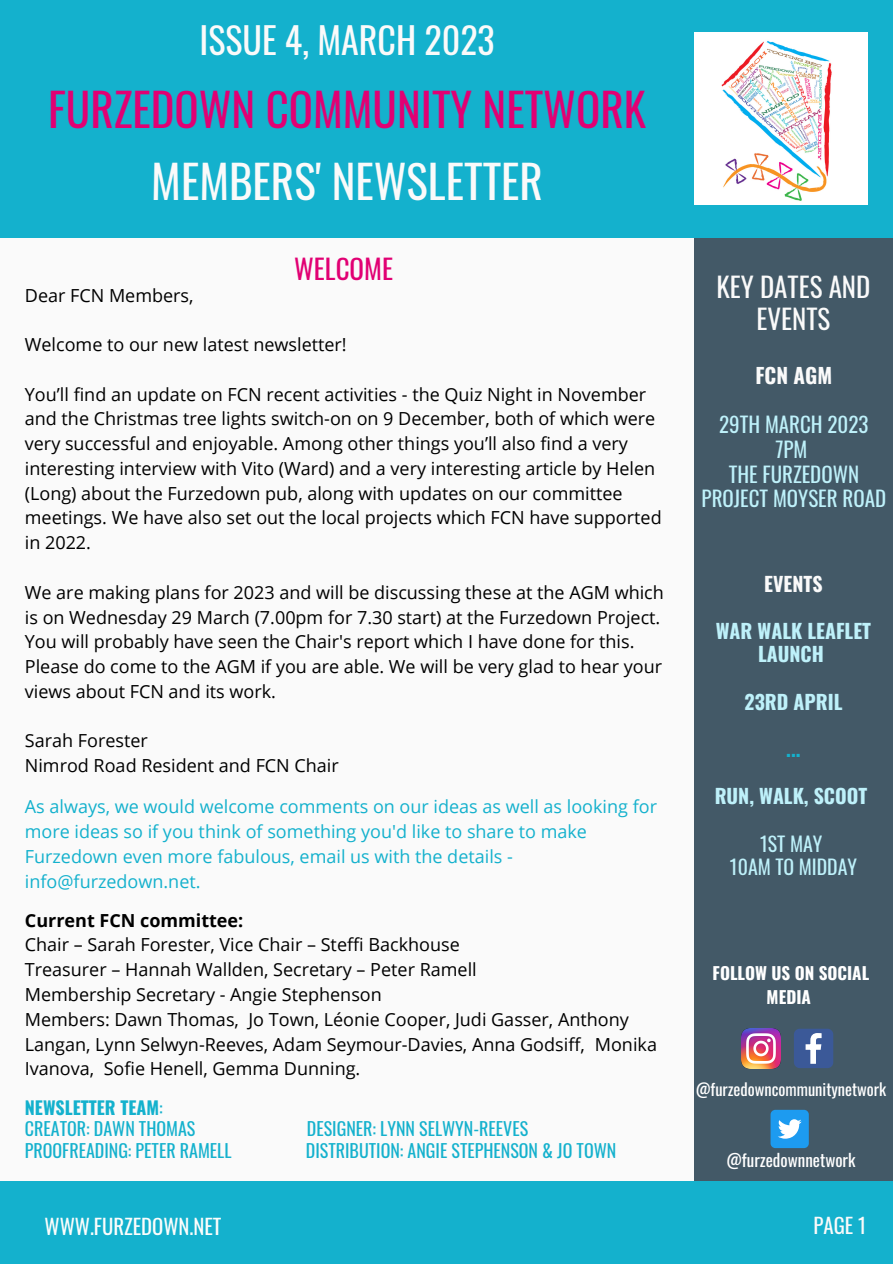
<style>
.page{position:relative;width:893px;height:1264px;background:#fff}
.page>*{position:absolute;margin:0;border:0;box-sizing:border-box;transform-origin:0 0}
.t1{font:45px "Oswald";color:#e10073}
.t2{font:45px "Oswald";color:#fafafa}
.t3{font:36px "Oswald";color:#fafafa}
.t4{font:27px/31.5px "Oswald";color:#fafafa;text-align:center}
.t5{font:27px "Oswald";color:#e10073}
.t6{font:21px/24.8px "Oswald";color:#bef1fa;text-align:center}
.t7{font:700 21px "Oswald";color:#fafafa}
.t8{font:20.85px "Oswald";color:#fcfdfc}
.t9{font:20.85px "Oswald";color:#fafafa}
.t10{font:700 19.8px/23.7px "Oswald";color:#bef1fa;text-align:center}
.t11{font:19.8px/23.7px "Oswald";color:#bef1fa;text-align:center}
.t12{font:700 19.8px "Oswald";color:#fafafa}
.t13{font:700 19.8px "Oswald";color:#14b1cd}
.t14{font:18px/24.8px "Open Sans";color:#000}
.t15{font:18px/24.8px "Open Sans";color:#14b1cd}
.t16{font:18px "Oswald";color:#14b1cd}
.t17{font:700 18px "Open Sans";color:#000}
.t18{font:700 18px "Oswald";color:#14b1cd}
.t19{font:700 17.1px/23.7px "Oswald";color:#fff;text-align:center}
.t20{font:17.1px "Oswald";color:#fff}
.t21{font:16.5px "Oswald";color:#fff}
.s1{font-weight:400}
</style>
<div class="page">
<div style="left:0;top:0;width:892px;height:1263px;background:#fafafa"></div>
<div style="left:694px;top:237px;width:198px;height:956px;background:#435967"></div>
<div style="left:0;top:0;width:892px;height:237px;background:#14b1cd"></div>
<div style="left:0;top:1180px;width:892px;height:83px;background:#14b1cd"></div>
<img style="left:741px;top:1028px;width:39px;height:40px">
<svg style="left:794px;top:1028px;width:39px;height:40px;background:#5a73a6"></svg>
<div style="left:770px;top:1109px;width:38px;height:39px;background:#1d9bf0;border-radius:5px"></div>
<svg style="left:778px;top:1119px;width:23px;height:19px"></svg>
<img style="left:694px;top:32px;width:173px;height:172px">
<p class="t3" style="left:199px;top:13px;width:297px">ISSUE 4, MARCH 2023</p>
<p class="t1" style="left:48px;top:74px;width:599px">FURZEDOWN COMMUNITY NETWORK</p>
<p class="t2" style="left:151px;top:147px;width:393px">MEMBERS' NEWSLETTER</p>
<p class="t5" style="left:294px;top:247px;width:100px">WELCOME</p>
<p class="t14" style="left:25px;top:282px;width:170px">Dear FCN Members,</p>
<h3 class="t14" style="left:25px;top:332px;width:323px">Welcome to our new latest newsletter!</h3>
<p class="t14" style="left:25px;top:381px;width:638px">You’ll find an update on FCN recent activities - the Quiz Night in November and the Christmas tree lights switch-on on 9 December, both of which were very successful and enjoyable. Among other things you’ll also find a very interesting interview with Vito (Ward) and a very interesting article by Helen (Long) about the Furzedown pub, along with updates on our committee meetings. We have also set out the local projects which FCN have supported in 2022.</p>
<p class="t14" style="left:25px;top:579px;width:640px">We are making plans for 2023 and will be discussing these at the AGM which is on Wednesday 29 March (7.00pm for 7.30 start) at the Furzedown Project.<br>You will probably have seen the Chair's report which I have done for this.<br>Please do come to the AGM if you are able. We will be very glad to hear your views about FCN and its work.</p>
<p class="t14" style="left:25px;top:728px;width:124px">Sarah Forester</p>
<p class="t14" style="left:25px;top:752px;width:315px">Nimrod Road Resident and FCN Chair</p>
<h4 class="t15" style="left:25px;top:793px;width:633px">As always, we would welcome comments on our ideas as well as looking for more ideas so if you think of something you'd like to share to make Furzedown even more fabulous, email us with the details - info@furzedown.net.</h4>
<p class="t17" style="left:25px;top:907px;width:220px">Current FCN committee:</p>
<p class="t14" style="left:25px;top:932px;width:436px">Chair – Sarah Forester, Vice Chair – Steffi Backhouse</p>
<p class="t14" style="left:25px;top:956px;width:453px">Treasurer – Hannah Wallden, Secretary – Peter Ramell</p>
<p class="t14" style="left:25px;top:981px;width:358px">Membership Secretary - Angie Stephenson</p>
<p class="t14" style="left:25px;top:1006px;width:633px">Members: Dawn Thomas, Jo Town, Léonie Cooper, Judi Gasser, Anthony<br>Langan, Lynn Selwyn-Reeves, Adam Seymour-Davies, Anna Godsiff, Monika<br>Ivanova, Sofie Henell, Gemma Dunning.</p>
<h5 class="t18" style="left:25px;top:1093px;width:139px">NEWSLETTER TEAM<span class="s1">:</span></h5>
<p class="t16" style="left:25px;top:1114px;width:172px">CREATOR: DAWN THOMAS</p>
<p class="t16" style="left:307px;top:1114px;width:223px">DESIGNER: LYNN SELWYN-REEVES</p>
<p class="t16" style="left:25px;top:1136px;width:208px">PROOFREADING: PETER RAMELL</p>
<p class="t16" style="left:306px;top:1136px;width:312px">DISTRIBUTION: ANGIE STEPHENSON &amp; JO TOWN</p>
<h2 class="t4" style="left:716px;top:270px;width:155px">KEY DATES AND<br>EVENTS</h2>
<h5 class="t7" style="left:755px;top:358px;width:78px">FCN AGM</h5>
<h5 class="t6" style="left:701px;top:411px;width:186px">29TH MARCH 2023<br>7PM<br>THE FURZEDOWN<br>PROJECT MOYSER ROAD</h5>
<h4 class="t12" style="left:764px;top:568px;width:60px">EVENTS</h4>
<h5 class="t10" style="left:715px;top:618px;width:157px">WAR WALK LEAFLET<br>LAUNCH</h5>
<h4 class="t10" style="left:744px;top:689px;width:99px">23RD APRIL</h4>
<h4 class="t13" style="left:786px;top:733px;width:16px">...</h4>
<h4 class="t10" style="left:714px;top:783px;width:154px">RUN, WALK, SCOOT</h4>
<h4 class="t11" style="left:729px;top:830px;width:129px">1ST MAY<br>10AM TO MIDDAY</h4>
<h6 class="t19" style="left:712px;top:960px;width:158px">FOLLOW US ON SOCIAL<br>MEDIA</h6>
<p class="t21" style="left:695px;top:1076px;width:192px">@furzedowncommunitynetwork</p>
<p class="t20" style="left:726px;top:1146px;width:130px">@furzedownnetwork</p>
<h1 class="t8" style="left:45px;top:1209px;width:178px">WWW.FURZEDOWN.NET</h1>
<h3 class="t9" style="left:813px;top:1208px;width:54px">PAGE 1</h3>
</div>
